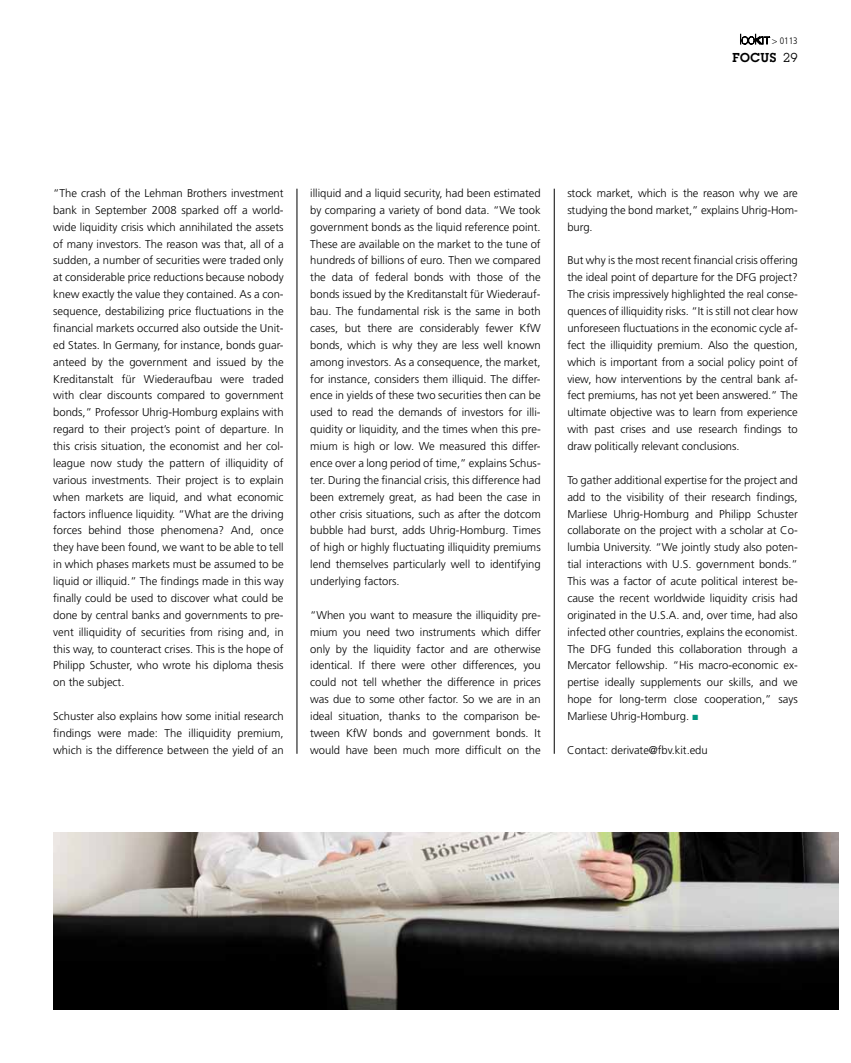
<style>
.page{position:relative;width:851px;height:1063px;background:#fff}
.page>*{position:absolute;margin:0;border:0;box-sizing:border-box;transform-origin:0 0}
.t1{font:600 13.5px "Lubalin Graph";letter-spacing:.04em;color:#000}
.t2{font:300 11.25px/16.9px "Frutiger";color:#000;text-align:justify}
.t3{font:300 condensed 9.38px "Frutiger";color:#000}
.s1{font-weight:400}
.s2{color:#00957e}
</style>
<div class="page">
<hr style="left:297px;top:189px;width:1px;height:565px;background:#000">
<hr style="left:554px;top:189px;width:1px;height:565px;background:#000">
<img style="left:53px;top:833px;width:785px;height:177px">
<svg style="left:740px;top:34px;width:30px;height:10px"></svg>
<p class="t3" style="left:771px;top:36px;width:27px">&gt; 0113</p>
<p class="t1" style="left:732px;top:49px;width:67px">FOCUS <span class="s1">29</span></p>
<p class="t2" style="left:53px;top:185px;width:232px">“The crash of the Lehman Brothers investment bank in September 2008 sparked off a world&shy;wide liquidity crisis which annihilated the assets of many investors. The reason was that, all of a sudden, a number of securities were traded only at considerable price reductions because nobody knew exactly the value they contained. As a con&shy;sequence, destabilizing price fluctuations in the financial markets occurred also outside the Unit&shy;ed States. In Germany, for instance, bonds guar&shy;anteed by the government and issued by the Kreditanstalt für Wiederaufbau were traded with clear discounts compared to government bonds,” Professor Uhrig-Homburg explains with regard to their project’s point of departure. In this crisis situation, the economist and her col&shy;league now study the pattern of illiquidity of various investments. Their project is to explain when markets are liquid, and what economic factors influence liquidity. “What are the driving forces behind those phenomena? And, once they have been found, we want to be able to tell in which phases markets must be assumed to be liquid or illiquid.” The findings made in this way finally could be used to discover what could be done by central banks and governments to pre&shy;vent illiquidity of securities from rising and, in this way, to counteract crises. This is the hope of Philipp Schuster, who wrote his diploma thesis on the subject.</p>
<p class="t2" style="left:53px;top:708px;width:232px">Schuster also explains how some initial research findings were made: The illiquidity premium, which is the difference between the yield of an</p>
<p class="t2" style="left:310px;top:185px;width:232px">illiquid and a liquid security, had been estimated by comparing a variety of bond data. “We took government bonds as the liquid reference point.<br>These are available on the market to the tune of hundreds of billions of euro. Then we compared the data of federal bonds with those of the bonds issued by the Kreditanstalt für Wiederauf&shy;bau. The fundamental risk is the same in both cases, but there are considerably fewer KfW bonds, which is why they are less well known among investors. As a consequence, the market, for instance, considers them illiquid. The differ&shy;ence in yields of these two securities then can be used to read the demands of investors for illi&shy;quidity or liquidity, and the times when this pre&shy;mium is high or low. We measured this differ&shy;ence over a long period of time,” explains Schus&shy;ter. During the financial crisis, this difference had been extremely great, as had been the case in other crisis situations, such as after the dotcom bubble had burst, adds Uhrig-Homburg. Times of high or highly fluctuating illiquidity premiums lend themselves particularly well to identifying underlying factors.</p>
<p class="t2" style="left:310px;top:606px;width:232px">“When you want to measure the illiquidity pre&shy;mium you need two instruments which differ only by the liquidity factor and are otherwise identical. If there were other differences, you could not tell whether the difference in prices was due to some other factor. So we are in an ideal situation, thanks to the comparison be&shy;tween KfW bonds and government bonds. It would have been much more difficult on the</p>
<p class="t2" style="left:567px;top:185px;width:232px">stock market, which is the reason why we are studying the bond market,” explains Uhrig-Hom&shy;burg.</p>
<p class="t2" style="left:567px;top:252px;width:232px">But why is the most recent financial crisis offering the ideal point of departure for the DFG project?<br>The crisis impressively highlighted the real conse&shy;quences of illiquidity risks. “It is still not clear how unforeseen fluctuations in the economic cycle af&shy;fect the illiquidity premium. Also the question, which is important from a social policy point of view, how interventions by the central bank af&shy;fect premiums, has not yet been answered.” The ultimate objective was to learn from experience with past crises and use research findings to draw politically relevant conclusions.</p>
<p class="t2" style="left:567px;top:471px;width:232px">To gather additional expertise for the project and add to the visibility of their research findings, Marliese Uhrig-Homburg and Philipp Schuster collaborate on the project with a scholar at Co&shy;lumbia University. “We jointly study also poten&shy;tial interactions with U.S. government bonds.” This was a factor of acute political interest be&shy;cause the recent worldwide liquidity crisis had originated in the U.S.A. and, over time, had also infected other countries, explains the economist.<br>The DFG funded this collaboration through a Mercator fellowship. “His macro-economic ex&shy;pertise ideally supplements our skills, and we hope for long-term close cooperation,” says Marliese Uhrig-Homburg. <span class="s2">■</span></p>
<p class="t2" style="left:567px;top:741px;width:142px">Contact: derivate@fbv.kit.edu</p>
</div>
